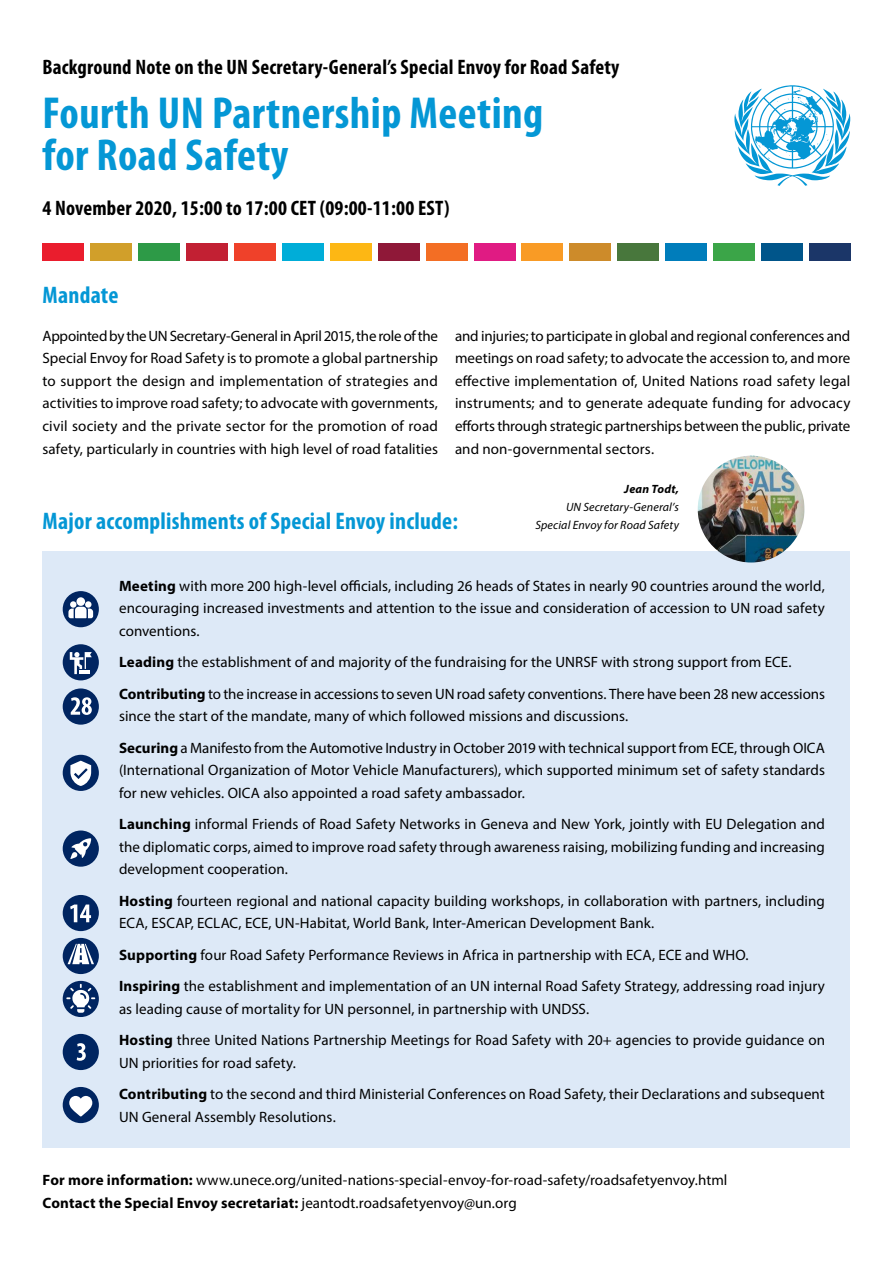
<style>
.page{position:relative;width:893px;height:1263px;background:#fff}
.page>*{position:absolute;margin:0;border:0;box-sizing:border-box;transform-origin:0 0}
.t1{font:700 condensed 45px/42px "Myriad Pro";letter-spacing:.01em;color:#0497d5}
.t2{font:700 condensed 24px "Myriad Pro";letter-spacing:.01em;color:#0497d5}
.t3{font:700 condensed 21px "Myriad Pro";letter-spacing:.01em;color:#000}
.t4{font:15px/22.5px "Myriad Pro";letter-spacing:.005em;color:#000}
.t5{font:italic 12px "Myriad Pro";letter-spacing:.015em;color:#000}
.t6{font:italic 700 12px "Myriad Pro";letter-spacing:.02em;color:#000}
.s1{font-weight:700}
</style>
<div class="page">
<svg style="left:734px;top:85px;width:116px;height:101px"></svg>
<div style="left:666px;top:243px;width:41px;height:17px;background:#007dbb"></div>
<div style="left:618px;top:243px;width:41px;height:17px;background:#48773c"></div>
<div style="left:570px;top:243px;width:41px;height:17px;background:#cd8b2a"></div>
<div style="left:522px;top:243px;width:41px;height:17px;background:#f99b25"></div>
<div style="left:474px;top:243px;width:41px;height:17px;background:#e01b83"></div>
<div style="left:426px;top:243px;width:41px;height:17px;background:#f36e24"></div>
<div style="left:378px;top:243px;width:41px;height:17px;background:#8f1838"></div>
<div style="left:330px;top:243px;width:41px;height:17px;background:#fdb714"></div>
<div style="left:282px;top:243px;width:41px;height:17px;background:#00add8"></div>
<div style="left:234px;top:243px;width:42px;height:17px;background:#ef412a"></div>
<div style="left:186px;top:243px;width:42px;height:17px;background:#c22033"></div>
<div style="left:138px;top:243px;width:41px;height:17px;background:#2d9a47"></div>
<div style="left:90px;top:243px;width:42px;height:17px;background:#d19f2a"></div>
<div style="left:43px;top:243px;width:41px;height:17px;background:#ea1d2d"></div>
<div style="left:713px;top:243px;width:42px;height:17px;background:#3ba548"></div>
<div style="left:809px;top:243px;width:41px;height:17px;background:#1b3668"></div>
<div style="left:761px;top:243px;width:41px;height:17px;background:#00558a"></div>
<div style="left:43px;top:551px;width:807px;height:596px;background:#dde9f7"></div>
<div style="left:63px;top:688px;width:36px;height:37px;background:#002561;border-radius:50%"></div>
<svg style="left:71px;top:697px;width:21px;height:18px"></svg>
<div style="left:63px;top:1034px;width:36px;height:36px;background:#002561;border-radius:50%"></div>
<svg style="left:77px;top:1043px;width:9px;height:18px"></svg>
<div style="left:63px;top:591px;width:36px;height:36px;background:#002561;border-radius:50%"></div>
<svg style="left:68px;top:597px;width:25px;height:21px"></svg>
<div style="left:63px;top:644px;width:36px;height:36px;background:#002561;border-radius:50%"></div>
<svg style="left:70px;top:652px;width:22px;height:22px"></svg>
<div style="left:63px;top:755px;width:36px;height:36px;background:#002561;border-radius:50%"></div>
<svg style="left:70px;top:761px;width:21px;height:25px"></svg>
<div style="left:63px;top:830px;width:36px;height:37px;background:#002561;border-radius:50%"></div>
<svg style="left:70px;top:838px;width:21px;height:21px"></svg>
<div style="left:63px;top:938px;width:36px;height:36px;background:#002561;border-radius:50%"></div>
<svg style="left:68px;top:944px;width:26px;height:20px"></svg>
<div style="left:63px;top:981px;width:36px;height:36px;background:#002561;border-radius:50%"></div>
<svg style="left:66px;top:984px;width:29px;height:29px"></svg>
<div style="left:63px;top:1087px;width:36px;height:36px;background:#002561;border-radius:50%"></div>
<svg style="left:69px;top:1096px;width:23px;height:20px"></svg>
<img style="left:698px;top:456px;width:107px;height:106px;border-radius:53px">
<div style="left:63px;top:895px;width:36px;height:36px;background:#002561;border-radius:50%"></div>
<svg style="left:70px;top:904px;width:21px;height:18px"></svg>
<h3 class="t3" style="left:43px;top:54px;width:578px">Background Note on the UN Secretary-General’s Special Envoy for Road Safety</h3>
<h1 class="t1" style="left:43px;top:91px;width:502px">Fourth UN Partnership Meeting for Road Safety</h1>
<h3 class="t3" style="left:43px;top:195px;width:409px">4 November 2020, 15:00 to 17:00 CET (09:00-11:00 EST)</h3>
<h2 class="t2" style="left:43px;top:280px;width:77px">Mandate</h2>
<p class="t4" style="left:43px;top:324px;width:397px;text-align:justify">Appointed by the UN Secretary-General in April 2015, the role of the Special Envoy for Road Safety is to promote a global partnership to support the design and implementation of strategies and activities to improve road safety; to advocate with governments, civil society and the private sector for the promotion of road safety, particularly in countries with high level of road fatalities</p>
<p class="t4" style="left:455px;top:324px;width:397px;text-align:justify">and injuries; to participate in global and regional conferences and meetings on road safety; to advocate the accession to, and more effective implementation of, United Nations road safety legal instruments; and to generate adequate funding for advocacy efforts through strategic partnerships between the public, private and non-governmental sectors.</p>
<p class="t6" style="left:624px;top:481px;width:56px">Jean Todt,</p>
<p class="t5" style="left:566px;top:499px;width:114px">UN Secretary-General’s</p>
<h2 class="t2" style="left:43px;top:506px;width:417px">Major accomplishments of Special Envoy include:</h2>
<p class="t5" style="left:535px;top:517px;width:145px">Special Envoy for Road Safety</p>
<p class="t4" style="left:119px;top:574px;width:707px;text-align:justify"><span class="s1">Meeting</span> with more 200 high-level officials, including 26 heads of States in nearly 90 countries around the world, encouraging increased investments and attention to the issue and consideration of accession to UN road safety conventions.</p>
<p class="t4" style="left:119px;top:646px;width:707px;line-height:31.5px"><span class="s1">Leading</span> the establishment of and majority of the fundraising for the UNRSF with strong support from ECE.<br><span class="s1">Contributing</span> to the increase in accessions to seven UN road safety conventions. There have been 28 new accessions</p>
<p class="t4" style="left:119px;top:700px;width:707px;line-height:31.5px">since the start of the mandate, many of which followed missions and discussions.<br><span class="s1">Securing</span> a Manifesto from the Automotive Industry in October 2019 with technical support from ECE, through OICA</p>
<p class="t4" style="left:119px;top:759px;width:707px">(International Organization of Motor Vehicle Manufacturers), which supported minimum set of safety standards for new vehicles. OICA also appointed a road safety ambassador.</p>
<p class="t4" style="left:119px;top:813px;width:707px;text-align:justify"><span class="s1">Launching</span> informal Friends of Road Safety Networks in Geneva and New York, jointly with EU Delegation and the diplomatic corps, aimed to improve road safety through awareness raising, mobilizing funding and increasing development cooperation.</p>
<p class="t4" style="left:119px;top:889px;width:707px"><span class="s1">Hosting</span> fourteen regional and national capacity building workshops, in collaboration with partners, including<br>ECA, ESCAP, ECLAC, ECE, UN-Habitat, World Bank, Inter-American Development Bank.</p>
<p class="t4" style="left:119px;top:939px;width:707px;line-height:31.5px"><span class="s1">Supporting</span> four Road Safety Performance Reviews in Africa in partnership with ECA, ECE and WHO.<br><span class="s1">Inspiring</span> the establishment and implementation of an UN internal Road Safety Strategy, addressing road injury</p>
<p class="t4" style="left:119px;top:993px;width:707px;line-height:31.5px">as leading cause of mortality for UN personnel, in partnership with UNDSS.<br><span class="s1">Hosting</span> three United Nations Partnership Meetings for Road Safety with 20+ agencies to provide guidance on</p>
<p class="t4" style="left:119px;top:1047px;width:707px;line-height:31.5px">UN priorities for road safety.<br><span class="s1">Contributing</span> to the second and third Ministerial Conferences on Road Safety, their Declarations and subsequent</p>
<p class="t4" style="left:119px;top:1105px;width:218px">UN General Assembly Resolutions.</p>
<p class="t4" style="left:43px;top:1169px;width:686px"><span class="s1">For more information:</span> www.unece.org/united-nations-special-envoy-for-road-safety/roadsafetyenvoy.html<br><span class="s1">Contact the Special Envoy secretariat:</span> jeantodt.roadsafetyenvoy@un.org</p>
</div>
